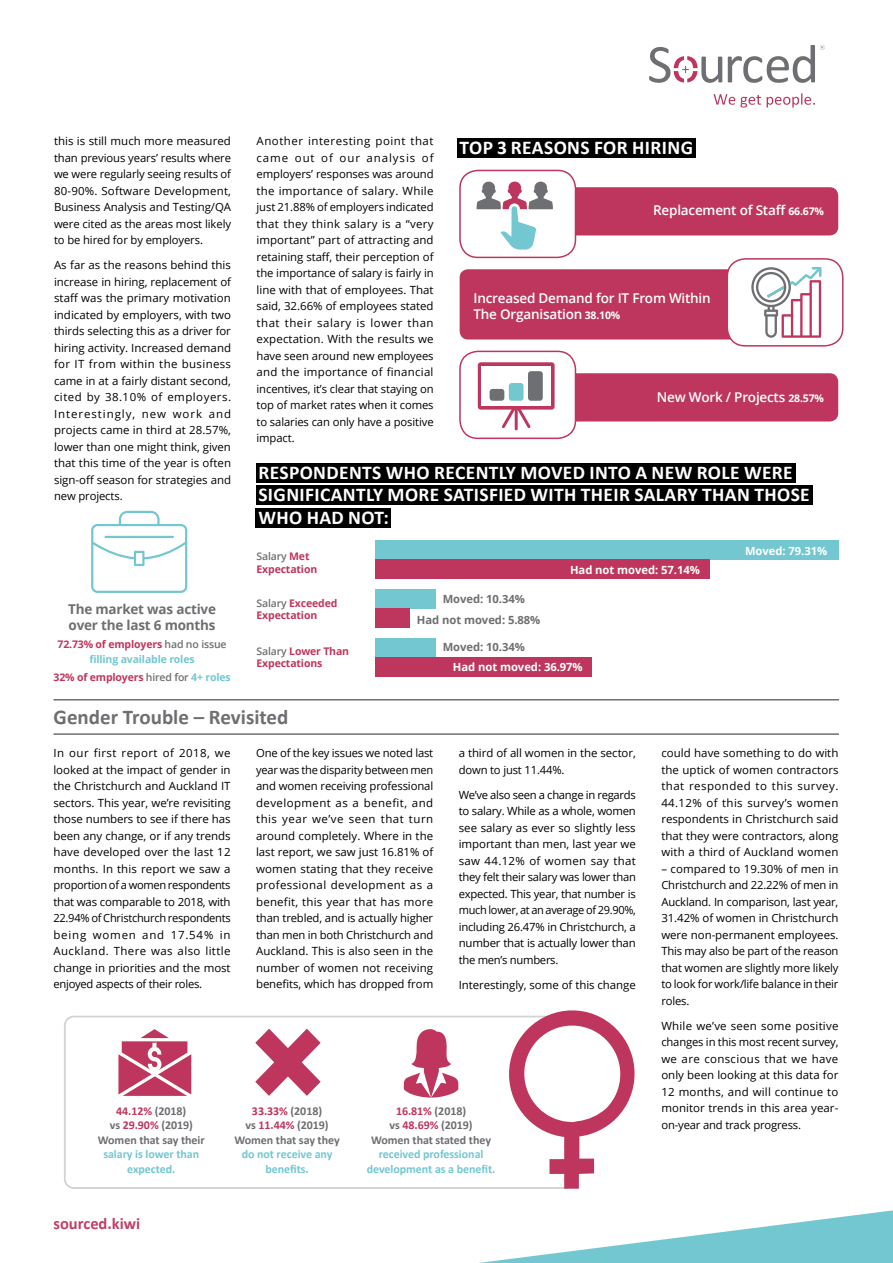
<style>
.page{position:relative;width:893px;height:1263px;background:#fff}
.page>*{position:absolute;margin:0;border:0;box-sizing:border-box;transform-origin:0 0}
.t1{font:700 21px "Calibri";color:#6e6f72}
.t2{font:700 19.5px/22.5px "Calibri";letter-spacing:.02em;color:#fff}
.t3{font:700 16.5px "Calibri";color:#c13e64}
.t4{font:600 13.5px/16.2px "Open Sans";letter-spacing:-.015em;color:#fff}
.t5{font:700 13.5px/16.2px "Open Sans";letter-spacing:-.015em;color:#6e6f72}
.t6{font:700 12px/14.4px "Calibri";letter-spacing:-.005em;color:#6e6f72;text-align:center}
.t7{font:700 12px/14.4px "Calibri";letter-spacing:-.005em;color:#73c7d1;text-align:center}
.t8{font:11.25px/16.5px "Open Sans";letter-spacing:-.01em;color:#000;text-align:justify}
.t9{font:700 11.25px "Open Sans";letter-spacing:-.005em;color:#fff}
.t10{font:700 11.25px/20.9px "Open Sans";letter-spacing:-.005em;color:#6e6f72}
.t11{font:700 10.5px/12.6px "Open Sans";letter-spacing:-.015em;color:#be365d}
.t12{font:700 10.5px/15px "Open Sans";letter-spacing:-.015em;color:#73c7d1;text-align:center}
.s1{color:#be365d}
.s2{font-weight:600;color:#6e6f72}
.s3{color:#73c7d1}
.s4{font-weight:700;font-size:10.5px}
</style>
<div class="page">
<div style="left:515px;top:373px;width:323px;height:48px;background:#be365d;border-radius:9px"></div>
<div style="left:460px;top:269px;width:322px;height:70px;background:#be365d;border-radius:9px"></div>
<div style="left:515px;top:187px;width:323px;height:48px;background:#be365d;border-radius:9px"></div>
<svg style="left:479px;top:1210px;width:414px;height:53px"></svg>
<svg style="left:649px;top:47px;width:73px;height:36px"></svg>
<svg style="left:767px;top:93px;width:48px;height:15px"></svg>
<svg style="left:714px;top:94px;width:47px;height:14px"></svg>
<svg style="left:728px;top:45px;width:97px;height:38px"></svg>
<hr style="left:53px;top:733px;width:786px;height:2px;background:#6e6f72">
<hr style="left:53px;top:699px;width:786px;height:1px;background:#6e6f72">
<div style="left:375px;top:540px;width:464px;height:19px;background:#73c7d1"></div>
<div style="left:375px;top:589px;width:60px;height:19px;background:#73c7d1"></div>
<div style="left:375px;top:638px;width:60px;height:19px;background:#73c7d1"></div>
<div style="left:375px;top:560px;width:335px;height:19px;background:#be365d"></div>
<div style="left:375px;top:609px;width:35px;height:19px;background:#be365d"></div>
<div style="left:375px;top:658px;width:217px;height:19px;background:#be365d"></div>
<div style="left:256px;top:463px;width:539px;height:19px;background:#000"></div>
<div style="left:256px;top:485px;width:556px;height:20px;background:#000"></div>
<div style="left:256px;top:508px;width:135px;height:19px;background:#000"></div>
<svg style="left:64px;top:1015px;width:439px;height:174px"></svg>
<svg style="left:503px;top:1010px;width:132px;height:179px"></svg>
<svg style="left:404px;top:1029px;width:54px;height:69px"></svg>
<svg style="left:255px;top:1029px;width:66px;height:67px"></svg>
<svg style="left:118px;top:1029px;width:73px;height:67px"></svg>
<svg style="left:91px;top:511px;width:96px;height:82px"></svg>
<div style="left:460px;top:170px;width:115px;height:87px;background:#fff;border-radius:18px"></div>
<div style="left:459px;top:170px;width:117px;height:88px;border:2px solid #be365d;border-radius:18px"></div>
<div style="left:727px;top:259px;width:116px;height:87px;background:#fff;border-radius:18px"></div>
<div style="left:726px;top:258px;width:117px;height:89px;border:2px solid #be365d;border-radius:18px"></div>
<div style="left:460px;top:351px;width:115px;height:87px;background:#fff;border-radius:18px"></div>
<div style="left:459px;top:351px;width:117px;height:88px;border:2px solid #be365d;border-radius:18px"></div>
<div style="left:457px;top:138px;width:239px;height:20px;background:#000"></div>
<svg style="left:476px;top:182px;width:77px;height:68px"></svg>
<svg style="left:751px;top:267px;width:70px;height:71px"></svg>
<hr style="left:515px;top:407px;width:3px;height:23px;background:#be365d">
<svg style="left:478px;top:362px;width:77px;height:66px"></svg>
<p class="t8" style="left:54px;top:132px;width:179px">this is still much more measured than previous years’ results where we were regularly seeing results of 80-90%. Software Development, Business Analysis and Testing/QA were cited as the areas most likely to be hired for by employers.</p>
<p class="t8" style="left:54px;top:256px;width:179px">As far as the reasons behind this increase in hiring, replacement of staff was the primary motivation indicated by employers, with two thirds selecting this as a driver for hiring activity. Increased demand for IT from within the business came in at a fairly distant second, cited by 38.10% of employers.<br>Interestingly, new work and projects came in third at 28.57%, lower than one might think, given that this time of the year is often sign-off season for strategies and new projects.</p>
<p class="t5" style="left:68px;top:600px;width:150px">The market was active over the last 6 months</p>
<p class="t12" style="left:58px;top:636px;width:170px"><span class="s1">72.73% of employers</span> <span class="s2">had no issue </span>filling available roles</p>
<p class="t11" style="left:54px;top:671px;width:179px">32% of employers <span class="s2">hired for</span> <span class="s3">4+ roles</span></p>
<p class="t8" style="left:257px;top:132px;width:179px">Another interesting point that came out of our analysis of employers’ responses was around the importance of salary. While just 21.88% of employers indicated that they think salary is a “very important” part of attracting and retaining staff, their perception of the importance of salary is fairly in line with that of employees. That said, 32.66% of employees stated that their salary is lower than expectation. With the results we have seen around new employees and the importance of financial incentives, it’s clear that staying on top of market rates when it comes to salaries can only have a positive impact.</p>
<h2 class="t2" style="left:460px;top:136px;width:235px">TOP 3 REASONS FOR HIRING</h2>
<p class="t4" style="left:653px;top:202px;width:172px">Replacement of Staff <span class="s4">66.67%</span></p>
<p class="t4" style="left:473px;top:289px;width:239px">Increased Demand for IT From Within<br>The Organisation <span class="s4">38.10%</span></p>
<p class="t4" style="left:657px;top:389px;width:169px">New Work / Projects <span class="s4">28.57%</span></p>
<h2 class="t2" style="left:258px;top:461px;width:553px">RESPONDENTS WHO RECENTLY MOVED INTO A NEW ROLE WERE<br>SIGNIFICANTLY MORE SATISFIED WITH THEIR SALARY THAN THOSE<br>WHO HAD NOT:</h2>
<p class="t11" style="left:257px;top:550px;width:62px"><span class="s2">Salary</span> Met<br>Expectation</p>
<p class="t11" style="left:257px;top:596px;width:82px"><span class="s2">Salary</span> Exceeded<br>Expectation</p>
<p class="t11" style="left:257px;top:644px;width:94px"><span class="s2">Salary</span> Lower Than<br>Expectations</p>
<p class="t10" style="left:417px;top:588px;width:125px;text-indent:26px">Moved: 10.34%<br>Had not moved: 5.88%</p>
<p class="t10" style="left:443px;top:636px;width:84px">Moved: 10.34%</p>
<p class="t9" style="left:570px;top:562px;width:131px">Had not moved: 57.14%</p>
<p class="t9" style="left:453px;top:659px;width:131px">Had not moved: 36.97%</p>
<p class="t9" style="left:745px;top:543px;width:84px">Moved: 79.31%</p>
<h1 class="t1" style="left:54px;top:702px;width:236px">Gender Trouble – Revisited</h1>
<p class="t8" style="left:53px;top:745px;width:179px">In our first report of 2018, we looked at the impact of gender in the Christchurch and Auckland IT sectors. This year, we’re revisiting those numbers to see if there has been any change, or if any trends have developed over the last 12 months. In this report we saw a proportion of a women respondents that was comparable to 2018, with 22.94% of Christchurch respondents being women and 17.54% in Auckland. There was also little change in priorities and the most enjoyed aspects of their roles.</p>
<p class="t8" style="left:256px;top:745px;width:179px">One of the key issues we noted last year was the disparity between men and women receiving professional development as a benefit, and this year we’ve seen that turn around completely. Where in the last report, we saw just 16.81% of women stating that they receive professional development as a benefit, this year that has more than trebled, and is actually higher than men in both Christchurch and Auckland. This is also seen in the number of women not receiving benefits, which has dropped from</p>
<p class="t8" style="left:459px;top:745px;width:179px">a third of all women in the sector, down to just 11.44%.</p>
<p class="t8" style="left:459px;top:786px;width:179px">We’ve also seen a change in regards to salary. While as a whole, women see salary as ever so slightly less important than men, last year we saw 44.12% of women say that they felt their salary was lower than expected. This year, that number is much lower, at an average of 29.90%, including 26.47% in Christchurch, a number that is actually lower than the men’s numbers.</p>
<p class="t8" style="left:459px;top:976px;width:179px">Interestingly, some of this change</p>
<p class="t6" style="left:98px;top:1103px;width:108px"><span class="s1">44.12%</span> (2018)<br>vs <span class="s1">29.90%</span> (2019)<br>Women that say their</p>
<p class="t7" style="left:103px;top:1147px;width:97px">salary is lower than expected.</p>
<h3 class="t3" style="left:53px;top:1211px;width:88px">sourced.kiwi</h3>
<p class="t6" style="left:234px;top:1103px;width:107px"><span class="s1">33.33%</span> (2018)<br>vs <span class="s1">11.44%</span> (2019)<br>Women that say they</p>
<p class="t7" style="left:242px;top:1147px;width:92px">do not receive any benefits.</p>
<p class="t6" style="left:371px;top:1103px;width:121px"><span class="s1">16.81%</span> (2018)<br>vs <span class="s1">48.69%</span> (2019)<br>Women that stated they</p>
<p class="t7" style="left:367px;top:1147px;width:130px">received professional development as a benefit.</p>
<p class="t8" style="left:661px;top:745px;width:179px">could have something to do with the uptick of women contractors that responded to this survey.<br>44.12% of this survey’s women respondents in Christchurch said that they were contractors, along with a third of Auckland women</p>
<p class="t8" style="left:661px;top:860px;width:179px">– compared to 19.30% of men in Christchurch and 22.22% of men in Auckland. In comparison, last year, 31.42% of women in Christchurch were non-permanent employees.<br>This may also be part of the reason that women are slightly more likely to look for work/life balance in their roles.</p>
<p class="t8" style="left:661px;top:1017px;width:179px">While we’ve seen some positive changes in this most recent survey, we are conscious that we have only been looking at this data for 12 months, and will continue to monitor trends in this area year&shy;on-year and track progress.</p>
</div>
